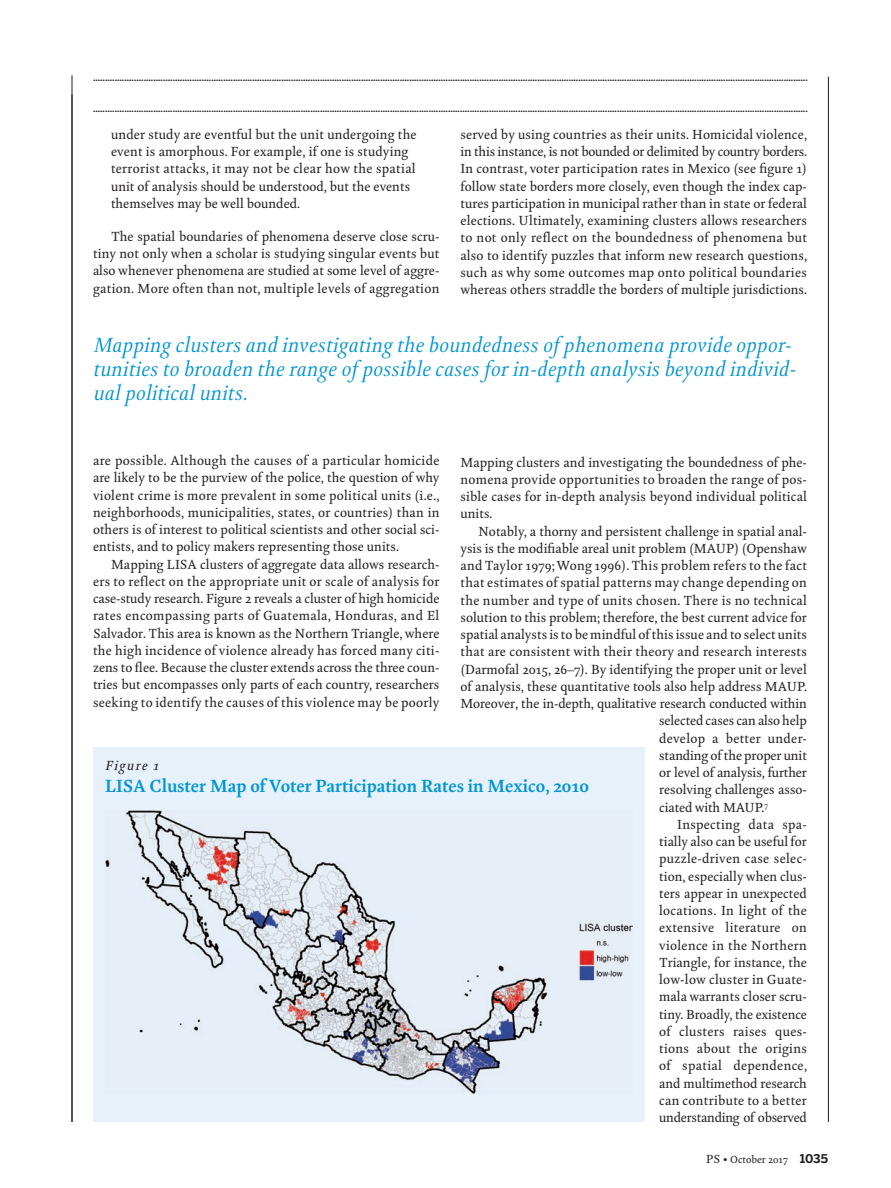
<style>
.page{position:relative;width:891px;height:1188px;background:#fff}
.page>*{position:absolute;margin:0;border:0;box-sizing:border-box;transform-origin:0 0}
.t1{font:italic 21px/24px "Kingfisher Display";letter-spacing:.02em;color:#0096d2}
.t2{font:700 18px "Kingfisher";color:#0096d2}
.t3{font:13.5px/17.2px "Kingfisher";color:#231f20;text-align:justify}
.t4{font:13.5px "Kingfisher";letter-spacing:.02em;color:#231f20}
.t5{font:13.5px "Kingfisher";letter-spacing:-.02em;color:#231f20}
.t6{font:italic 13.5px "Kingfisher";letter-spacing:.11em;color:#231f20}
.t7{font:700 10.5px "Kingfisher";color:#231f20}
.t8{font:10.5px "Kingfisher";color:#231f20}
.s1{font-size:12px}
.s2{font-family:"Benton Sans";font-weight:700;font-size:12px}
</style>
<div class="page">
<hr style="left:72px;top:75px;width:1px;height:1047px;background:#231f20">
<hr style="left:828px;top:77px;width:1px;height:1045px;background:#231f20">
<div style="left:93px;top:747px;width:551px;height:375px;background:#e7f1f9"></div>
<img style="left:105px;top:810px;width:527px;height:284px">
<p class="t7" style="left:93px;top:70px;width:716px">........................................................................................................................................................................................................................................................................................................</p>
<p class="t7" style="left:93px;top:101px;width:716px">........................................................................................................................................................................................................................................................................................................</p>
<p class="t3" style="left:111px;top:125px;width:307px;text-align:left">under study are eventful but the unit undergoing the event is amorphous. For example, if one is studying terrorist attacks, it may not be clear how the spatial unit of analysis should be understood, but the events themselves may be well bounded.</p>
<p class="t3" style="left:93px;top:227px;width:348px;text-indent:18px">The spatial boundaries of phenomena deserve close scru&shy;tiny not only when a scholar is studying singular events but also whenever phenomena are studied at some level of aggre&shy;gation. More often than not, multiple levels of aggregation</p>
<p class="t3" style="left:461px;top:125px;width:348px">served by using countries as their units. Homicidal violence, in this instance, is not bounded or delimited by country borders.<br>In contrast, voter participation rates in Mexico (see figure 1) follow state borders more closely, even though the index cap&shy;tures participation in municipal rather than in state or federal elections. Ultimately, examining clusters allows researchers to not only reflect on the boundedness of phenomena but also to identify puzzles that inform new research questions, such as why some outcomes map onto political boundaries whereas others straddle the borders of multiple jurisdictions.</p>
<h1 class="t1" style="left:93px;top:332px;width:704px">Mapping clusters and investigating the boundedness of phenomena provide oppor&shy;tunities to broaden the range of possible cases for in-depth analysis beyond individ&shy;ual political units.</h1>
<p class="t3" style="left:93px;top:451px;width:348px">are possible. Although the causes of a particular homicide are likely to be the purview of the police, the question of why violent crime is more prevalent in some political units (i.e., neighborhoods, municipalities, states, or countries) than in others is of interest to political scientists and other social sci&shy;entists, and to policy makers representing those units.</p>
<p class="t3" style="left:93px;top:555px;width:348px;text-indent:18px">Mapping LISA clusters of aggregate data allows research&shy;ers to reflect on the appropriate unit or scale of analysis for case-study research. Figure 2 reveals a cluster of high homicide rates encompassing parts of Guatemala, Honduras, and El Salvador. This area is known as the Northern Triangle, where the high incidence of violence already has forced many citi&shy;zens to flee. Because the cluster extends across the three coun&shy;tries but encompasses only parts of each country, researchers seeking to identify the causes of this violence may be poorly</p>
<p class="t3" style="left:461px;top:453px;width:348px">Mapping clusters and investigating the boundedness of phe&shy;nomena provide opportunities to broaden the range of pos&shy;sible cases for in-depth analysis beyond individual political units.</p>
<p class="t3" style="left:478px;top:522px;width:330px">Notably, a thorny and persistent challenge in spatial anal-</p>
<p class="t3" style="left:461px;top:539px;width:348px">ysis is the modifiable areal unit problem (MAUP) (Openshaw</p>
<p class="t4" style="left:461px;top:556px;width:348px">and Taylor 1979; Wong 1996). This problem refers to the fact</p>
<p class="t4" style="left:461px;top:573px;width:348px">that estimates of spatial patterns may change depending on</p>
<p class="t4" style="left:461px;top:591px;width:348px">the number and type of units chosen. There is no technical</p>
<p class="t3" style="left:461px;top:608px;width:348px">solution to this problem; therefore, the best current advice for</p>
<p class="t3" style="left:461px;top:626px;width:348px">spatial analysts is to be mindful of this issue and to select units</p>
<p class="t4" style="left:461px;top:642px;width:348px">that are consistent with their theory and research interests</p>
<p class="t3" style="left:461px;top:660px;width:348px">(Darmofal 2015, 26–7). By identifying the proper unit or level</p>
<p class="t3" style="left:461px;top:677px;width:348px">of analysis, these quantitative tools also help address MAUP.</p>
<p class="t3" style="left:461px;top:695px;width:348px">Moreover, the in-depth, qualitative research conducted within</p>
<p class="t3" style="left:659px;top:712px;width:149px">selected cases can also help</p>
<p class="t4" style="left:659px;top:729px;width:149px">develop a better under-</p>
<p class="t3" style="left:659px;top:746px;width:149px">standing of the proper unit</p>
<p class="t3" style="left:659px;top:764px;width:149px">or level of analysis, further</p>
<p class="t3" style="left:659px;top:781px;width:149px">resolving challenges asso-</p>
<p class="t3" style="left:659px;top:798px;width:110px">ciated with MAUP.<sup>7</sup></p>
<p class="t4" style="left:677px;top:815px;width:131px">Inspecting data spa-</p>
<p class="t3" style="left:659px;top:832px;width:149px">tially also can be useful for</p>
<p class="t4" style="left:659px;top:849px;width:149px">puzzle-driven case selec-</p>
<p class="t3" style="left:659px;top:867px;width:149px">tion, especially when clus-</p>
<p class="t3" style="left:659px;top:884px;width:149px">ters appear in unexpected</p>
<p class="t4" style="left:659px;top:901px;width:149px">locations. In light of the</p>
<p class="t4" style="left:659px;top:918px;width:149px">extensive literature on</p>
<p class="t4" style="left:659px;top:935px;width:149px">violence in the Northern</p>
<p class="t3" style="left:659px;top:953px;width:149px">Triangle, for instance, the</p>
<p class="t4" style="left:659px;top:970px;width:149px">low-low cluster in Guate-</p>
<p class="t3" style="left:659px;top:988px;width:149px">mala warrants closer scru-</p>
<p class="t3" style="left:659px;top:1005px;width:149px">tiny. Broadly, the existence</p>
<p class="t4" style="left:659px;top:1022px;width:149px">of clusters raises ques-</p>
<p class="t4" style="left:659px;top:1039px;width:149px">tions about the origins</p>
<p class="t4" style="left:659px;top:1056px;width:149px">of spatial dependence,</p>
<p class="t3" style="left:659px;top:1074px;width:149px">and multimethod research</p>
<p class="t4" style="left:659px;top:1091px;width:149px">can contribute to a better</p>
<p class="t5" style="left:659px;top:1108px;width:149px">understanding of observed</p>
<p class="t6" style="left:105px;top:756px;width:55px">Figure 1</p>
<h2 class="t2" style="left:105px;top:774px;width:486px">LISA Cluster Map of Voter Participation Rates in Mexico, 2010</h2>
<p class="t8" style="left:706px;top:1152px;width:123px"><span class="s1">PS •</span> October 2017 <span class="s2">1035</span></p>
</div>
